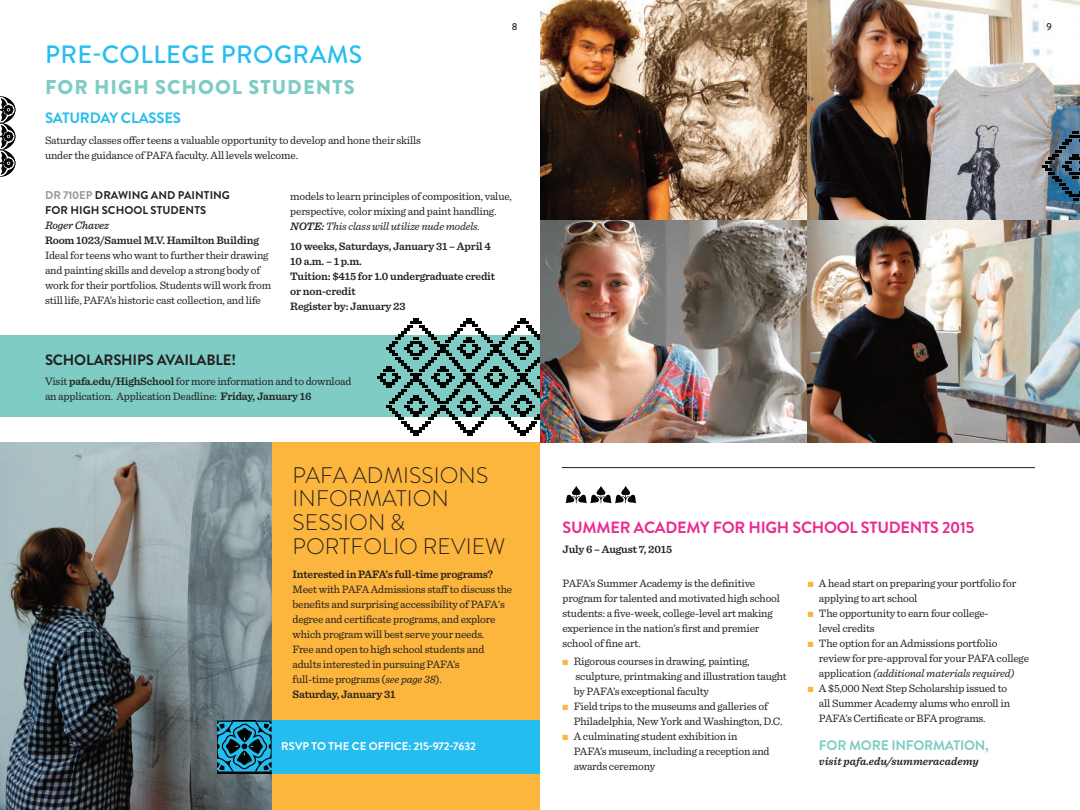
<style>
.page{position:relative;width:1080px;height:810px;background:#fff}
.page>*{position:absolute;margin:0;border:0;box-sizing:border-box;transform-origin:0 0}
.t1{font:500 25px "Brandon Grotesque";letter-spacing:.02em;color:#25bdef}
.t2{font:300 22.5px/23.8px "Brandon Grotesque";letter-spacing:.005em;color:#231f20}
.t3{font:900 20px "Brandon Grotesque";letter-spacing:.055em;color:#7eccc3}
.t4{font:700 16.25px "Brandon Grotesque";letter-spacing:-.015em;color:#ea2c92}
.t5{font:700 15px "Brandon Grotesque";letter-spacing:-.015em;color:#231f20}
.t6{font:700 15px "Brandon Grotesque";letter-spacing:-.015em;color:#25bdef}
.t7{font:700 13.75px "Brandon Grotesque";letter-spacing:-.015em;color:#7eccc3}
.t8{font:11.25px/15px "Sentinel";letter-spacing:-.015em;color:#231f20}
.t9{font:600 11.25px/15px "Sentinel";letter-spacing:-.015em;color:#231f20}
.t10{font:700 11.25px/15px "Brandon Grotesque";letter-spacing:.005em;color:#231f20}
.t11{font:700 11.25px "Brandon Grotesque";letter-spacing:.005em;color:#fff}
.t12{font:italic 600 11.25px "Sentinel";color:#231f20}
.t13{font:italic 500 11.25px "Sentinel";letter-spacing:-.015em;color:#231f20}
.t14{font:500 10px "Brandon Grotesque";color:#231f20}
.s1{color:#939598}
.s2{font-weight:600;font-style:italic}
.s3{font-style:italic}
.s4{font-weight:600}
.s5{color:#fcb53d}
</style>
<div class="page">
<svg style="left:566px;top:486px;width:70px;height:17px"></svg>
<hr style="left:562px;top:467px;width:473px;height:1px;background:#231f20">
<img style="left:540px;top:0;width:267px;height:220px">
<img style="left:540px;top:220px;width:267px;height:222px">
<img style="left:807px;top:0;width:273px;height:220px">
<img style="left:807px;top:220px;width:273px;height:222px">
<svg style="left:1042px;top:131px;width:38px;height:70px;background:#476376"></svg>
<svg style="left:0;top:96px;width:15px;height:81px"></svg>
<img style="left:0;top:442px;width:272px;height:368px">
<div style="left:272px;top:442px;width:268px;height:368px;background:#fcb53d"></div>
<div style="left:218px;top:720px;width:322px;height:53px;background:#25bdef"></div>
<svg style="left:218px;top:720px;width:54px;height:52px"></svg>
<hr style="left:218px;top:772px;width:54px;height:1px;background:#040503">
<div style="left:0;top:336px;width:540px;height:81px;background:#7eccc3"></div>
<svg style="left:378px;top:318px;width:162px;height:118px"></svg>
<h1 class="t1" style="left:45px;top:45px;width:319px">PRE-COLLEGE PROGRAMS</h1>
<h3 class="t3" style="left:45px;top:80px;width:311px">FOR HIGH SCHOOL STUDENTS</h3>
<h3 class="t6" style="left:45px;top:113px;width:138px">SATURDAY CLASSES</h3>
<p class="t8" style="left:45px;top:134px;width:378px">Saturday classes offer teens a valuable opportunity to develop and hone their skills under the guidance of PAFA faculty. All levels welcome.</p>
<p class="t14" style="left:512px;top:22px;width:7px">8</p>
<p class="t14" style="left:1046px;top:22px;width:7px">9</p>
<p class="t10" style="left:45px;top:189px;width:186px"><span class="s1">DR 710EP</span> DRAWING AND PAINTING<br>FOR HIGH SCHOOL STUDENTS</p>
<p class="t13" style="left:45px;top:222px;width:66px">Roger Chavez</p>
<p class="t9" style="left:45px;top:234px;width:215px">Room 1023/Samuel M.V. Hamilton Building</p>
<p class="t8" style="left:45px;top:249px;width:228px">Ideal for teens who want to further their drawing and painting skills and develop a strong body of work for their portfolios. Students will work from still life, PAFA’s historic cast collection, and life</p>
<p class="t8" style="left:290px;top:190px;width:223px">models to learn principles of composition, value, perspective, color mixing and paint handling.<br><span class="s2">NOTE:</span> <span class="s3">This class will utilize nude models.</span></p>
<p class="t9" style="left:290px;top:240px;width:206px">10 weeks, Saturdays, January 31 – April 4<br>10 a.m. – 1 p.m.<br>Tuition: $415 for 1.0 undergraduate credit or non-credit<br>Register by: January 23</p>
<h3 class="t5" style="left:45px;top:354px;width:192px">SCHOLARSHIPS AVAILABLE!</h3>
<p class="t8" style="left:45px;top:374px;width:308px">Visit <span class="s4">pafa.edu/HighSchool</span> for more information and to download an application. Application Deadline: <span class="s4">Friday, January 16</span></p>
<h2 class="t2" style="left:293px;top:466px;width:214px">PAFA ADMISSIONS<br>INFORMATION<br>SESSION &amp;<br>PORTFOLIO REVIEW</h2>
<p class="t9" style="left:292px;top:567px;width:202px">Interested in PAFA’s full-time programs?</p>
<p class="t8" style="left:292px;top:582px;width:221px">Meet with PAFA Admissions staff to discuss the benefits and surprising accessibility of PAFA's degree and certificate programs, and explore which program will best serve your needs.<br>Free and open to high school students and adults interested in pursuing PAFA’s<br>full-time programs (<span class="s3">see page 38</span>).<br><span class="s4">Saturday, January 31</span></p>
<p class="t11" style="left:281px;top:742px;width:196px">RSVP TO THE CE OFFICE: 215-972-7632</p>
<h3 class="t4" style="left:562px;top:522px;width:413px">SUMMER ACADEMY FOR HIGH SCHOOL STUDENTS 2015</h3>
<p class="t9" style="left:562px;top:543px;width:111px">July 6 – August 7, 2015</p>
<p class="t8" style="left:562px;top:577px;width:219px">PAFA’s Summer Academy is the definitive program for talented and motivated high school students: a five-week, college-level art making experience in the nation’s first and premier school of fine art.</p>
<p class="t8" style="left:574px;top:654px;width:215px;text-indent:-11px"><span class="s5">■</span> Rigorous courses in drawing, painting, sculpture, printmaking and illustration taught by PAFA’s exceptional faculty</p>
<p class="t8" style="left:574px;top:699px;width:210px;text-indent:-11px"><span class="s5">■</span> Field trips to the museums and galleries of<br>Philadelphia, New York and Washington, D.C.</p>
<p class="t8" style="left:574px;top:729px;width:197px;text-indent:-11px"><span class="s5">■</span> A culminating student exhibition in<br>PAFA’s museum, including a reception and awards ceremony</p>
<p class="t8" style="left:819px;top:577px;width:199px;text-indent:-11px"><span class="s5">■</span> A head start on preparing your portfolio for applying to art school</p>
<p class="t8" style="left:819px;top:607px;width:171px;text-indent:-11px"><span class="s5">■</span> The opportunity to earn four college&shy;level credits</p>
<p class="t8" style="left:819px;top:637px;width:212px;text-indent:-11px"><span class="s5">■</span> The option for an Admissions portfolio review for pre-approval for your PAFA college application <span class="s3">(additional materials required)</span></p>
<p class="t8" style="left:819px;top:682px;width:193px;text-indent:-11px"><span class="s5">■</span> A $5,000 Next Step Scholarship issued to all Summer Academy alums who enroll in<br>PAFA’s Certificate or BFA programs.</p>
<p class="t7" style="left:819px;top:740px;width:171px">FOR MORE INFORMATION,</p>
<p class="t12" style="left:819px;top:757px;width:161px">visit pafa.edu/summeracademy</p>
</div>
